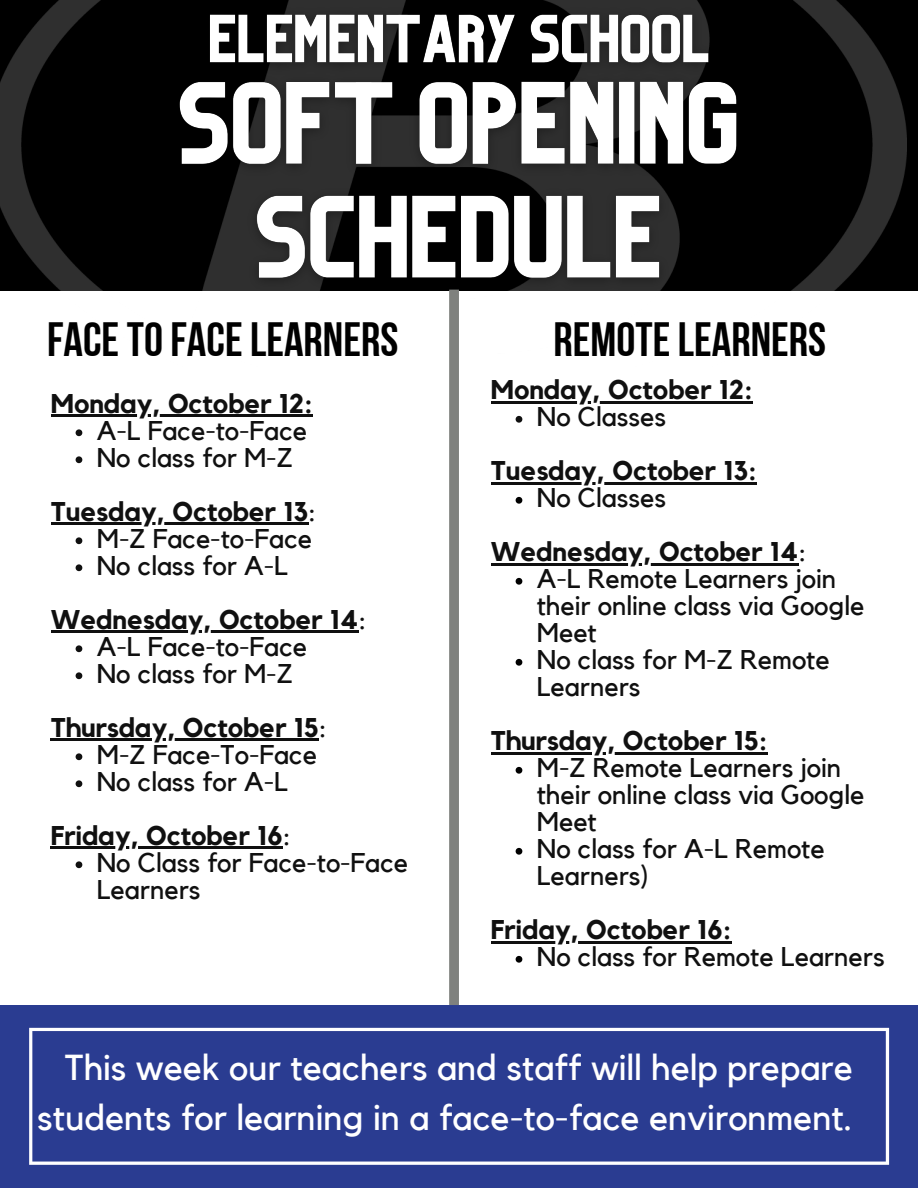
<style>
.page{position:relative;width:918px;height:1188px;background:#fff}
.page>*{position:absolute;margin:0;border:0;box-sizing:border-box;transform-origin:0 0}
.t1{font:48px "Bebas Neue Cyrillic";color:#000}
.t2{font:36px/49.5px "Kollektif";color:#fff;text-align:right}
.t3{font:27px/27px "Kollektif";color:#101010}
.t4{font:700 27px "Kollektif";color:#101010}
.s1{font-weight:400}
</style>
<div class="page">
<div style="left:0;top:1005px;width:918px;height:183px;background:#2a3c91"></div>
<svg style="left:29px;top:1028px;width:860px;height:137px"></svg>
<img style="left:0;top:0;width:907px;height:291px">
<img style="left:163px;top:1px;width:596px;height:290px">
<svg style="left:449px;top:290px;width:10px;height:715px"></svg>
<svg style="left:76px;top:429px;width:6px;height:7px"></svg>
<svg style="left:76px;top:456px;width:6px;height:7px"></svg>
<svg style="left:76px;top:537px;width:6px;height:7px"></svg>
<svg style="left:76px;top:564px;width:6px;height:7px"></svg>
<svg style="left:76px;top:645px;width:6px;height:7px"></svg>
<svg style="left:76px;top:672px;width:6px;height:7px"></svg>
<svg style="left:76px;top:753px;width:6px;height:7px"></svg>
<svg style="left:76px;top:780px;width:6px;height:7px"></svg>
<svg style="left:76px;top:861px;width:6px;height:7px"></svg>
<hr style="left:51px;top:415px;width:261px;height:2px;background:#101010">
<hr style="left:51px;top:523px;width:257px;height:2px;background:#101010">
<hr style="left:51px;top:631px;width:307px;height:2px;background:#101010">
<hr style="left:51px;top:739px;width:268px;height:2px;background:#101010">
<hr style="left:51px;top:847px;width:232px;height:2px;background:#101010">
<svg style="left:516px;top:416px;width:6px;height:7px"></svg>
<svg style="left:516px;top:497px;width:6px;height:7px"></svg>
<svg style="left:516px;top:578px;width:6px;height:7px"></svg>
<svg style="left:516px;top:659px;width:6px;height:7px"></svg>
<svg style="left:516px;top:767px;width:6px;height:7px"></svg>
<svg style="left:516px;top:848px;width:6px;height:7px"></svg>
<svg style="left:516px;top:956px;width:6px;height:7px"></svg>
<hr style="left:491px;top:401px;width:262px;height:3px;background:#101010">
<hr style="left:491px;top:482px;width:266px;height:3px;background:#101010">
<hr style="left:491px;top:563px;width:307px;height:3px;background:#101010">
<hr style="left:491px;top:752px;width:276px;height:3px;background:#101010">
<hr style="left:491px;top:941px;width:240px;height:3px;background:#101010">
<h1 class="t1" style="left:47px;top:320px;width:353px">FACETOFACELEARNERS</h1>
<p class="t4" style="left:51px;top:391px;width:263px">Monday, October 12:</p>
<p class="t3" style="left:97px;top:418px;width:212px">A-L Face-to-Face<br>No class for M-Z</p>
<p class="t4" style="left:51px;top:499px;width:267px">Tuesday, October 13<span class="s1">:</span></p>
<p class="t3" style="left:97px;top:526px;width:217px">M-Z Face-to-Face<br>No class for A-L</p>
<p class="t4" style="left:51px;top:607px;width:317px">Wednesday, October 14<span class="s1">:</span></p>
<p class="t3" style="left:97px;top:634px;width:212px">A-L Face-to-Face<br>No class for M-Z</p>
<p class="t4" style="left:51px;top:715px;width:278px">Thursday, October 15<span class="s1">:</span></p>
<p class="t3" style="left:97px;top:742px;width:222px">M-Z Face-To-Face<br>No class for A-L</p>
<p class="t4" style="left:51px;top:823px;width:242px">Friday, October 16<span class="s1">:</span></p>
<p class="t3" style="left:97px;top:850px;width:313px">No Class for Face-to-Face<br>Learners</p>
<h1 class="t1" style="left:554px;top:320px;width:274px">REMOTELEARNERS</h1>
<p class="t4" style="left:491px;top:377px;width:263px">Monday, October 12:</p>
<p class="t3" style="left:537px;top:404px;width:131px">No Classes</p>
<p class="t4" style="left:491px;top:458px;width:267px">Tuesday, October 13:</p>
<p class="t3" style="left:537px;top:485px;width:131px">No Classes</p>
<p class="t4" style="left:491px;top:539px;width:317px">Wednesday, October 14<span class="s1">:</span></p>
<p class="t3" style="left:537px;top:566px;width:329px">A-L Remote Learners join their online class via Google<br>Meet<br>No class for M-Z Remote<br>Learners</p>
<p class="t4" style="left:491px;top:728px;width:278px">Thursday, October 15:</p>
<p class="t3" style="left:537px;top:755px;width:329px">M-Z Remote Learners join their online class via Google<br>Meet<br>No class for A-L Remote<br>Learners)</p>
<p class="t4" style="left:491px;top:917px;width:242px">Friday, October 16:</p>
<p class="t3" style="left:537px;top:944px;width:349px">No class for Remote Learners</p>
<h2 class="t2" style="left:37px;top:1044px;width:817px">This week our teachers and staff will help prepare students for learning in a face-to-face environment.</h2>
</div>
